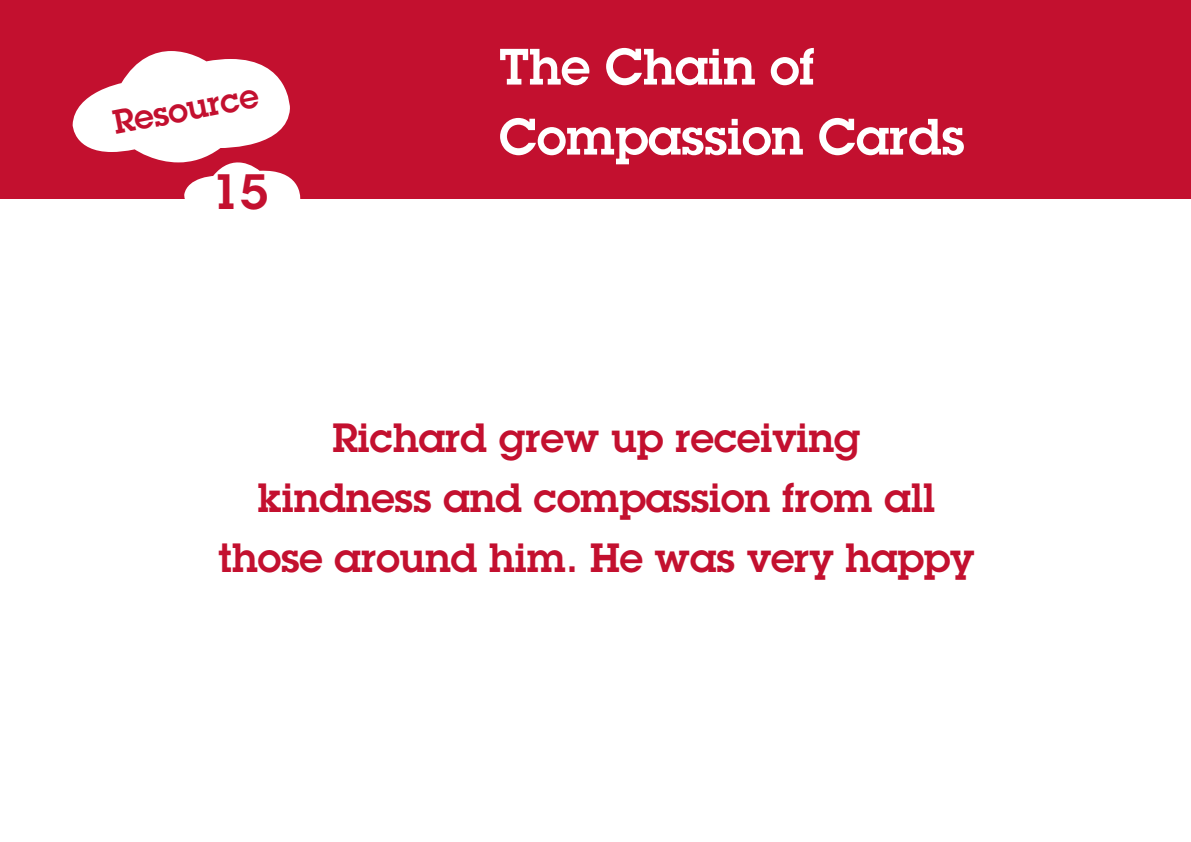
<style>
.page{position:relative;width:1191px;height:842px;background:#fff}
.page>*{position:absolute;margin:0;border:0;box-sizing:border-box;transform-origin:0 0}
.Subhead{font:600 50px/70px "Lubalin Graph";color:#fff}
.Subhead-2{font:600 48.6px "Lubalin Graph";color:#c3102f}
.Stage_headings{font:600 40px/60px "Lubalin Graph";color:#c3102f;text-align:center}
.Main_Header{font:600 33.2px "Lubalin Graph";color:#c3102f}
</style>
<div class="page">
<div style="left:0;top:0;width:1191px;height:199px;background:#c3102f"></div>
<svg style="left:73px;top:51px;width:228px;height:148px"></svg>
<p class="Main_Header" style="left:109px;top:101px;width:149px;rotate:-11deg">Resource</p>
<p class="Subhead-2" style="left:211px;top:160px;width:58px">15</p>
<p class="Subhead" style="left:499px;top:31px;width:467px">The Chain of<br>Compassion Cards</p>
<p class="Stage_headings" style="left:219px;top:408px;width:757px">Richard grew up receiving<br>kindness and compassion from all those around him. He was very happy</p>
</div>
